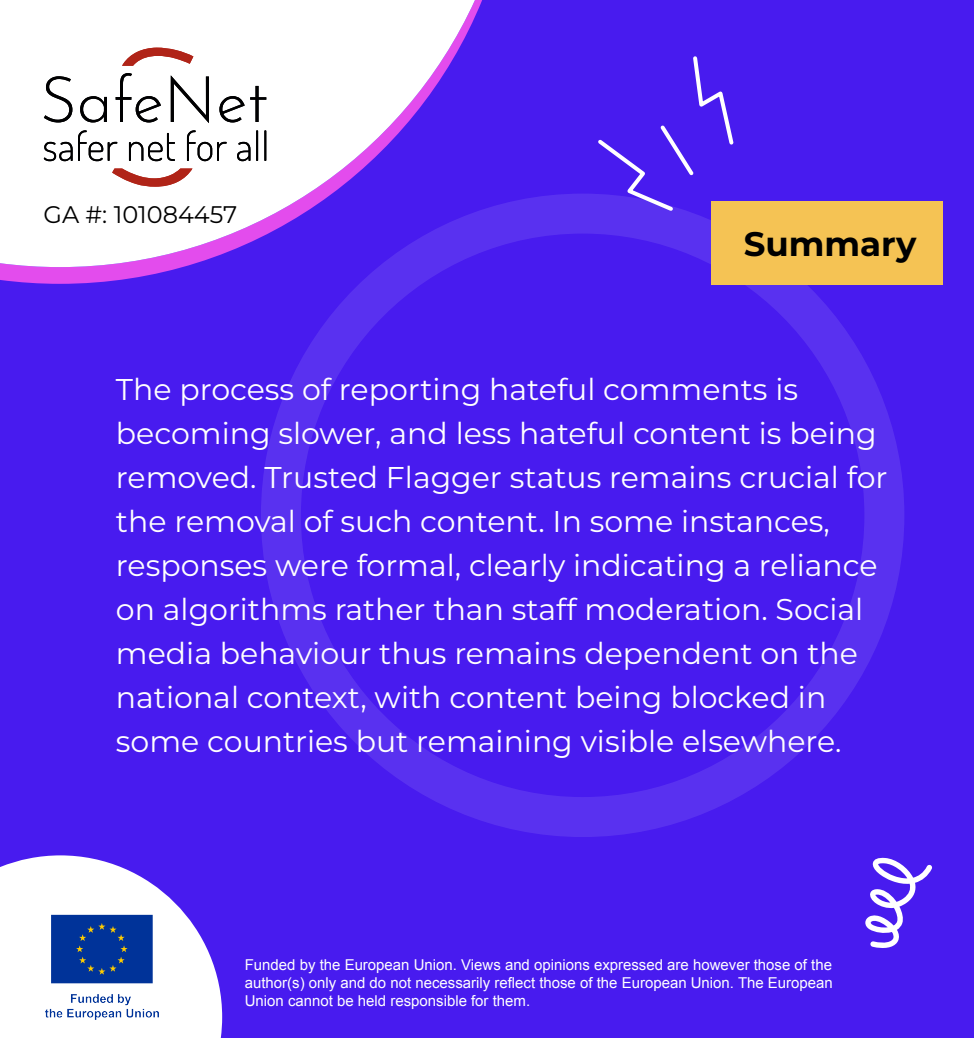
<style>
.page{position:relative;width:974px;height:1038px;background:#481bef}
.page>*{position:absolute;margin:0;border:0;box-sizing:border-box;transform-origin:0 0}
.t1{font:700 34px "Montserrat";color:#000}
.t2{font:30px/44px "Montserrat";color:#fff}
.t3{font:24px "Montserrat";color:#000}
.t4{font:15px/18px "Arial";color:#fff;text-align:justify}
</style>
<div class="page">
<svg style="left:0;top:0;width:482px;height:284px"></svg>
<svg style="left:0;top:0;width:475px;height:267px;fill:#fff"></svg>
<svg style="left:44px;top:48px;width:222px;height:139px;background:#e1dbdb"></svg>
<div style="left:261px;top:194px;width:643px;height:643px;border:40px solid #fff;border-radius:50%"></div>
<svg style="left:0;top:855px;width:222px;height:183px;fill:#fff"></svg>
<div style="left:711px;top:202px;width:232px;height:83px;background:#f5c354"></div>
<svg style="left:595px;top:56px;width:141px;height:158px"></svg>
<svg style="left:865px;top:857px;width:67px;height:91px"></svg>
<img style="left:39px;top:903px;width:126px;height:127px">
<p class="t3" style="left:44px;top:198px;width:195px">GA #: 101084457</p>
<p class="t1" style="left:744px;top:221px;width:174px">Summary</p>
<p class="t2" style="left:116px;top:366px;width:773px">The process of reporting hateful comments is becoming slower, and less hateful content is being removed. Trusted Flagger status remains crucial for the removal of such content. In some instances, responses were formal, clearly indicating a reliance on algorithms rather than staff moderation. Social media behaviour thus remains dependent on the national context, with content being blocked in some countries but remaining visible elsewhere.</p>
<p class="t4" style="left:245px;top:956px;width:590px">Funded by the European Union. Views and opinions expressed are however those of the author(s) only and do not necessarily reflect those of the European Union. The European Union cannot be held responsible for them.</p>
</div>
